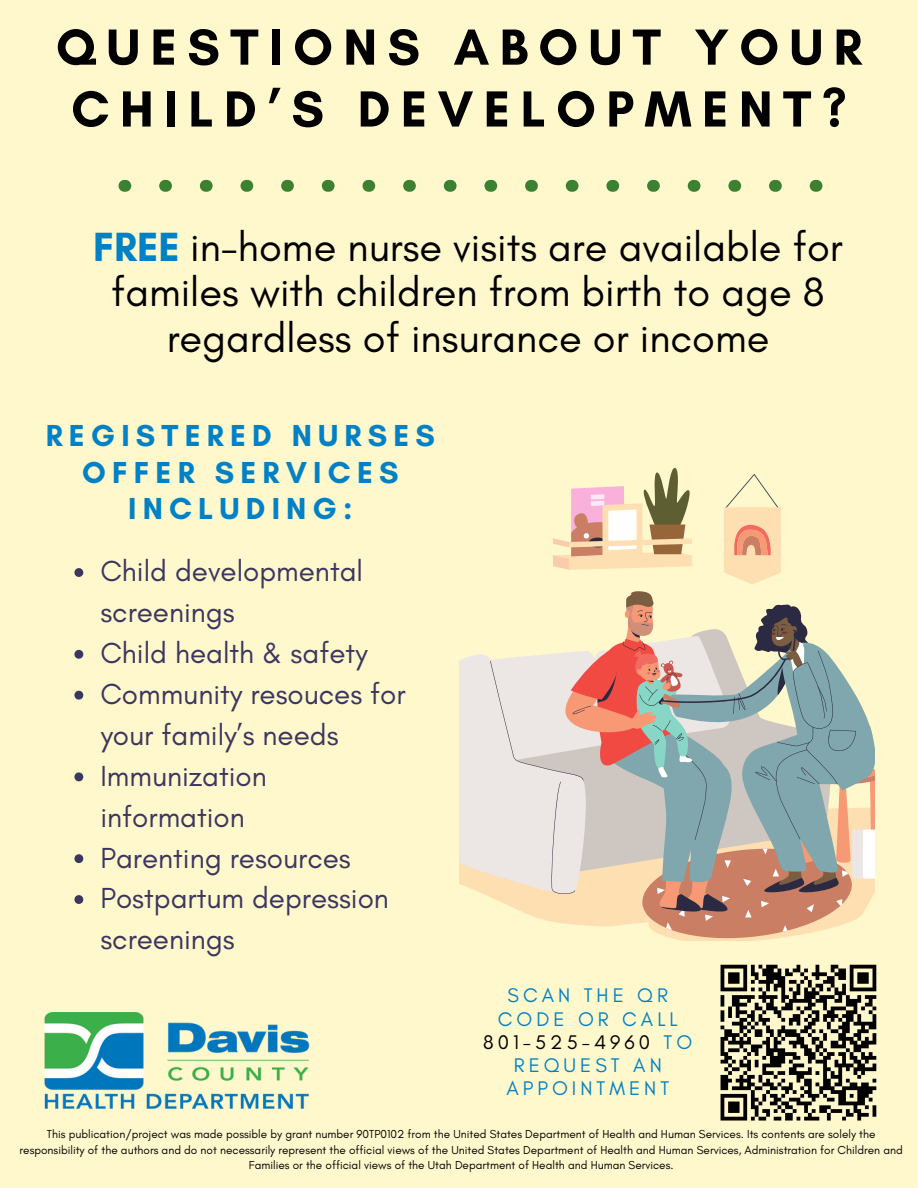
<style>
.page{position:relative;width:918px;height:1188px;background:#fff8cc}
.page>*{position:absolute;margin:0;border:0;box-sizing:border-box;transform-origin:0 0}
.t1{font:700 51.75px/61.8px "Glacial Indifference";letter-spacing:.2em;color:#000}
.t2{font:41.55px/45.3px "Glacial Indifference";color:#000;text-align:center}
.t3{font:700 30.9px/36.5px "Glacial Indifference";letter-spacing:.2em;color:#0081c6;text-align:center}
.t4{font:29.55px/41px "Glacial Indifference";color:#3b365f}
.t5{font:20.1px/23.2px "Glacial Indifference";letter-spacing:.2em;color:#0081c6;text-align:center}
.t6{font:11.85px/15.8px "Glacial Indifference";color:#000;text-align:center}
.s1{font-weight:700;color:#0081c6}
.s2{color:#000}
</style>
<div class="page">
<svg style="left:720px;top:964px;width:157px;height:157px"></svg>
<img style="left:44px;top:1012px;width:265px;height:97px">
<svg style="left:119px;top:180px;width:703px;height:11px"></svg>
<svg style="left:74px;top:568px;width:9px;height:9px"></svg>
<svg style="left:74px;top:650px;width:9px;height:9px"></svg>
<svg style="left:74px;top:691px;width:9px;height:9px"></svg>
<svg style="left:74px;top:773px;width:9px;height:8px"></svg>
<svg style="left:74px;top:854px;width:9px;height:9px"></svg>
<svg style="left:74px;top:895px;width:9px;height:9px"></svg>
<svg style="left:724px;top:474px;width:57px;height:110px"></svg>
<svg style="left:553px;top:468px;width:139px;height:102px"></svg>
<svg style="left:459px;top:591px;width:415px;height:349px"></svg>
<p class="t1" style="left:56px;top:16px;width:808px">QUESTIONS ABOUT YOUR<br>CHILD’S DEVELOPMENT?</p>
<h2 class="t2" style="left:93px;top:224px;width:751px"><span class="s1">FREE</span> in-home nurse visits are available for familes with children from birth to age 8 regardless of insurance or income</h2>
<p class="t3" style="left:46px;top:417px;width:391px">REGISTERED NURSES<br>OFFER SERVICES<br>INCLUDING:</p>
<p class="t4" style="left:100px;top:551px;width:264px">Child developmental screenings</p>
<p class="t4" style="left:100px;top:632px;width:269px">Child health &amp; safety</p>
<p class="t4" style="left:100px;top:673px;width:307px">Community resouces for your family’s needs</p>
<p class="t4" style="left:100px;top:755px;width:168px">Immunization information</p>
<p class="t4" style="left:100px;top:837px;width:252px">Parenting resources</p>
<p class="t4" style="left:100px;top:878px;width:290px">Postpartum depression screenings</p>
<h3 class="t5" style="left:483px;top:984px;width:210px">SCAN THE QR<br>CODE OR CALL<br><span class="s2">801-525-4960</span> TO<br>REQUEST AN<br>APPOINTMENT</h3>
<p class="t6" style="left:20px;top:1126px;width:885px">This publication/project was made possible by grant number 90TP0102 from the United States Department of Health and Human Services. Its contents are solely the responsibility of the authors and do not necessarily represent the official views of the United States Department of Health and Human Services, Administration for Children and<br>Families or the official views of the Utah Department of Health and Human Services.</p>
</div>
